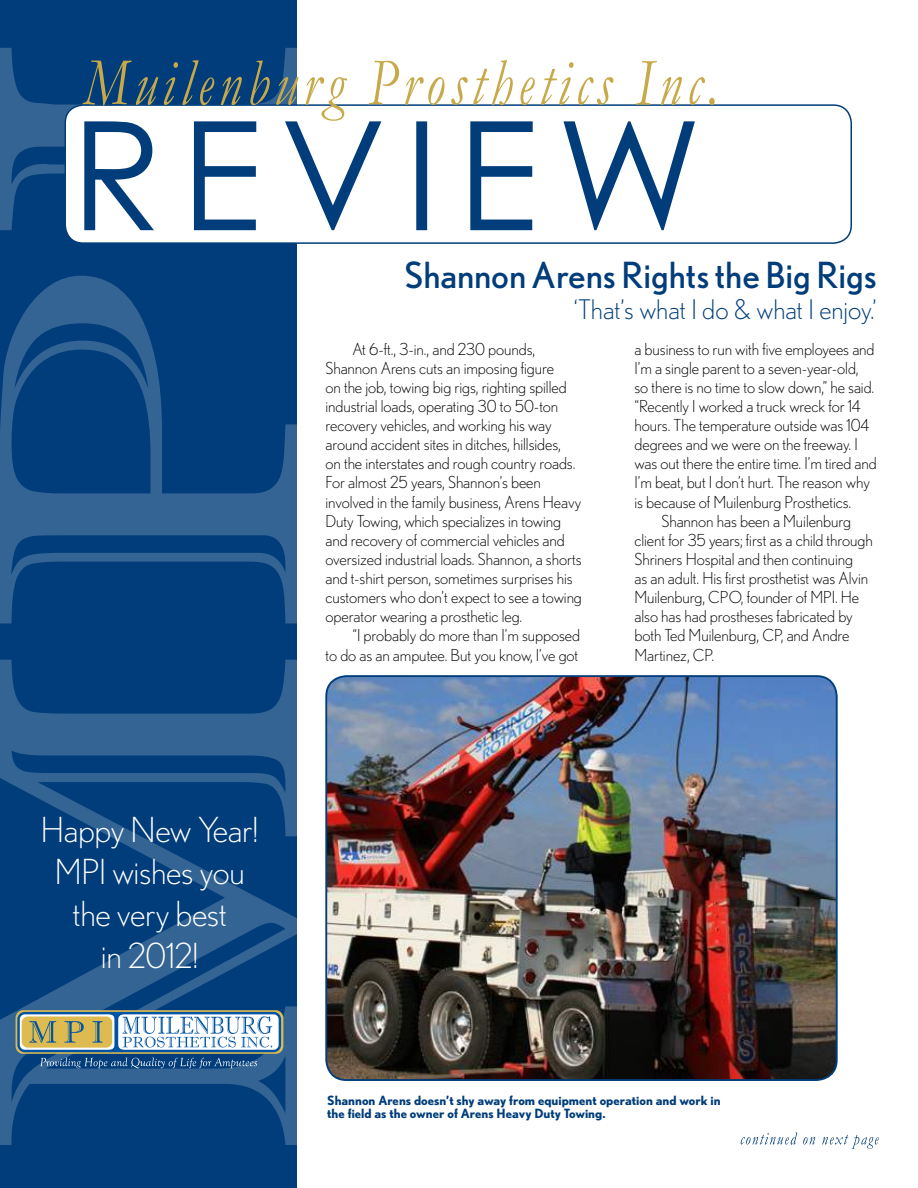
<style>
.page{position:relative;width:918px;height:1188px;background:#fff}
.page>*{position:absolute;margin:0;border:0;box-sizing:border-box;transform-origin:0 0}
.t1{font:36px "Nobel";color:#003d7a}
.t2{font:300 34.5px/42px "Nobel";letter-spacing:-.01em;color:#fff;text-align:center}
.t3{font:300 27px "Nobel";color:#003d7a}
.t4{font:300 16.5px/19px "Nobel";letter-spacing:-.005em;color:#000}
.t5{font:700 12.75px/13.5px "Nobel";color:#003d7a}
</style>
<div class="page">
<div style="left:0;top:0;width:299px;height:1188px;background:#003d7a"></div>
<svg style="left:0;top:48px;width:297px;height:1097px"></svg>
<div style="left:297px;top:0;width:15px;height:1188px;background:#fff"></div>
<svg style="left:741px;top:1132px;width:138px;height:17px"></svg>
<img style="left:326px;top:676px;width:511px;height:404px">
<div style="left:325px;top:675px;width:513px;height:406px;border:2px solid #003d7a;border-radius:20px"></div>
<div style="left:65px;top:105px;width:786px;height:138px;background:#fff;border-radius:18px"></div>
<div style="left:64px;top:104px;width:788px;height:140px;border:2px solid #003d7a;border-radius:18px"></div>
<svg style="left:84px;top:121px;width:611px;height:109px"></svg>
<svg style="left:83px;top:60px;width:632px;height:61px"></svg>
<div style="left:16px;top:1010px;width:267px;height:44px;border:2px solid #debb50;border-radius:7px"></div>
<svg style="left:19px;top:1013px;width:261px;height:38px"></svg>
<div style="left:17px;top:1012px;width:264px;height:40px;border:2px solid #0054a4;border-radius:6px"></div>
<div style="left:22px;top:1017px;width:90px;height:31px;background:#debb50;border-radius:6px"></div>
<svg style="left:29px;top:1011px;width:243px;height:57px"></svg>
<h2 class="t2" style="left:41px;top:809px;width:219px">Happy New Year!<br>MPI wishes you the very best<br>in 2012!</h2>
<h1 class="t1" style="left:405px;top:254px;width:474px">Shannon Arens Rights the Big Rigs</h1>
<h3 class="t3" style="left:573px;top:294px;width:305px">‘That’s what I do &amp; what I enjoy.’</h3>
<p class="t4" style="left:326px;top:339px;width:258px;text-indent:27px">At 6-ft., 3-in., and 230 pounds, Shannon Arens cuts an imposing figure<br>on the job, towing big rigs, righting spilled industrial loads, operating 30 to 50-ton recovery vehicles, and working his way around accident sites in ditches, hillsides,<br>on the interstates and rough country roads.<br>For almost 25 years, Shannon’s been involved in the family business, Arens Heavy Duty Towing, which specializes in towing and recovery of commercial vehicles and oversized industrial loads. Shannon, a shorts and t-shirt person, sometimes surprises his customers who don’t expect to see a towing operator wearing a prosthetic leg.</p>
<p class="t4" style="left:326px;top:626px;width:256px;text-align:right">“I probably do more than I’m supposed<br>to do as an amputee. But you know, I’ve got</p>
<p class="t4" style="left:635px;top:339px;width:242px">a business to run with five employees and</p>
<p class="t4" style="left:635px;top:358px;width:226px">I’m a single parent to a seven-year-old,</p>
<p class="t4" style="left:635px;top:377px;width:241px">so there is no time to slow down,” he said.</p>
<p class="t4" style="left:635px;top:396px;width:228px">“Recently I worked a truck wreck for 14</p>
<p class="t4" style="left:635px;top:415px;width:236px">hours. The temperature outside was 104</p>
<p class="t4" style="left:635px;top:435px;width:225px">degrees and we were on the freeway. I</p>
<p class="t4" style="left:635px;top:454px;width:244px">was out there the entire time. I’m tired and</p>
<p class="t4" style="left:635px;top:473px;width:237px">I’m beat, but I don’t hurt. The reason why</p>
<p class="t4" style="left:635px;top:492px;width:218px">is because of Muilenburg Prosthetics.</p>
<p class="t4" style="left:661px;top:511px;width:191px">Shannon has been a Muilenburg</p>
<p class="t4" style="left:635px;top:530px;width:240px">client for 35 years; first as a child through</p>
<p class="t4" style="left:635px;top:549px;width:220px">Shriners Hospital and then continuing</p>
<p class="t4" style="left:635px;top:568px;width:235px">as an adult. His first prosthetist was Alvin</p>
<p class="t4" style="left:635px;top:588px;width:226px">Muilenburg, CPO, founder of MPI. He</p>
<p class="t4" style="left:635px;top:607px;width:220px">also has had prostheses fabricated by</p>
<p class="t4" style="left:635px;top:626px;width:217px">both Ted Muilenburg, CP, and Andre</p>
<p class="t4" style="left:635px;top:645px;width:81px">Martinez, CP.</p>
<p class="t5" style="left:327px;top:1093px;width:395px">Shannon Arens doesn’t shy away from equipment operation and work in the field as the owner of Arens Heavy Duty Towing.</p>
</div>
